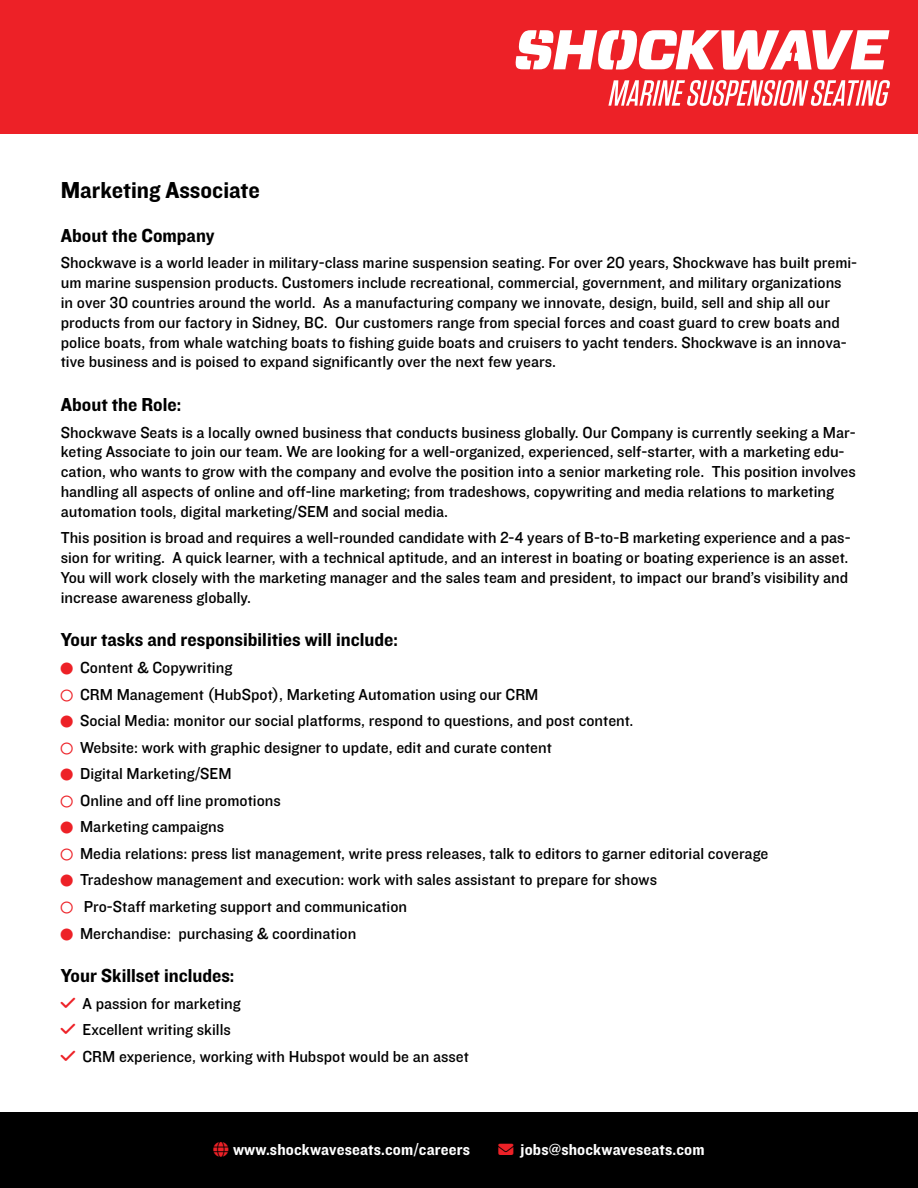
<style>
.page{position:relative;width:918px;height:1188px;background:#fff}
.page>*{position:absolute;margin:0;border:0;box-sizing:border-box;transform-origin:0 0}
.t1{font:24px "Knockout HTF51 Middleweight";color:#000}
.t2{font:19.5px "Knockout HTF51 Middleweight";color:#000}
.t3{font:16.5px/19.8px "Knockout HTF31 Junior Middlewt";color:#000}
.t4{font:16.5px "Knockout HTF51 Middleweight";letter-spacing:.01em;color:#fff}
.s1{color:#ed2127}
</style>
<div class="page">
<div style="left:0;top:1112px;width:918px;height:76px;background:#000"></div>
<div style="left:0;top:0;width:918px;height:134px;background:#ed2127"></div>
<svg style="left:515px;top:30px;width:374px;height:40px"></svg>
<svg style="left:608px;top:80px;width:282px;height:26px"></svg>
<h1 class="t1" style="left:61px;top:178px;width:201px">Marketing Associate</h1>
<p class="t2" style="left:61px;top:225px;width:156px">About the Company</p>
<p class="t3" style="left:61px;top:254px;width:798px">Shockwave is a world leader in military-class marine suspension seating. For over 20 years, Shockwave has built premi&shy;um marine suspension products. Customers include recreational, commercial, government, and military organizations in over 30 countries around the world. As a manufacturing company we innovate, design, build, sell and ship all our products from our factory in Sidney, BC. Our customers range from special forces and coast guard to crew boats and police boats, from whale watching boats to fishing guide boats and cruisers to yacht tenders. Shockwave is an innova&shy;tive business and is poised to expand significantly over the next few years.</p>
<p class="t2" style="left:61px;top:394px;width:122px">About the Role:</p>
<p class="t3" style="left:61px;top:423px;width:797px">Shockwave Seats is a locally owned business that conducts business globally. Our Company is currently seeking a Mar&shy;keting Associate to join our team. We are looking for a well-organized, experienced, self-starter, with a marketing edu&shy;cation, who wants to grow with the company and evolve the position into a senior marketing role. This position involves handling all aspects of online and off-line marketing; from tradeshows, copywriting and media relations to marketing automation tools, digital marketing/SEM and social media.</p>
<p class="t3" style="left:61px;top:528px;width:791px">This position is broad and requires a well-rounded candidate with 2-4 years of B-to-B marketing experience and a pas&shy;sion for writing. A quick learner, with a technical aptitude, and an interest in boating or boating experience is an asset.<br>You will work closely with the marketing manager and the sales team and president, to impact our brand’s visibility and increase awareness globally.</p>
<p class="t2" style="left:61px;top:630px;width:339px">Your tasks and responsibilities will include:</p>
<p class="t3" style="left:61px;top:655px;width:709px;line-height:26.5px"><span class="s1">⚪</span> Content &amp; Copywriting<br><span class="s1">⚪</span> CRM Management (HubSpot), Marketing Automation using our CRM<br><span class="s1">⚪</span> Social Media: monitor our social platforms, respond to questions, and post content.<br><span class="s1">⚪</span> Website: work with graphic designer to update, edit and curate content<br><span class="s1">⚪</span> Digital Marketing/SEM<br><span class="s1">⚪</span> Online and off line promotions<br><span class="s1">⚪</span> Marketing campaigns<br><span class="s1">⚪</span> Media relations: press list management, write press releases, talk to editors to garner editorial coverage <span class="s1">⚪</span> Tradeshow management and execution: work with sales assistant to prepare for shows<br><span class="s1">⚪</span> Pro-Staff marketing support and communication<br><span class="s1">⚪</span> Merchandise: purchasing &amp; coordination</p>
<p class="t2" style="left:61px;top:965px;width:175px">Your Skillset includes:</p>
<p class="t3" style="left:61px;top:994px;width:182px"><span class="s1">✓</span> A passion for marketing</p>
<p class="t3" style="left:61px;top:1020px;width:172px"><span class="s1">✓</span> Excellent writing skills</p>
<p class="t3" style="left:61px;top:1047px;width:410px"><span class="s1">✓</span> CRM experience, working with Hubspot would be an asset</p>
<p class="t4" style="left:233px;top:1140px;width:239px">www.shockwaveseats.com/careers</p>
<p class="t4" style="left:498px;top:1140px;width:208px"><span class="s1">✉</span> jobs@shockwaveseats.com</p>
</div>
